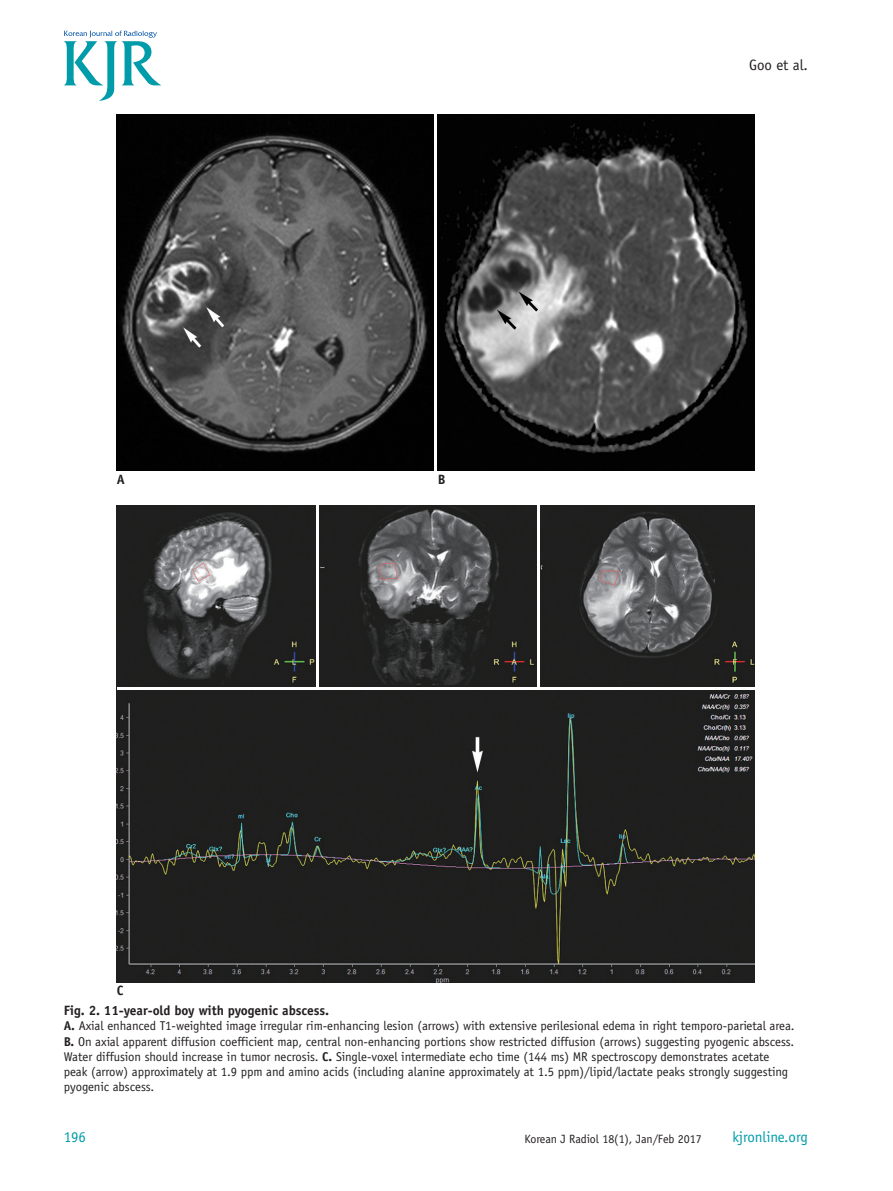
<style>
.page{position:relative;width:893px;height:1191px;background:#fff}
.page>*{position:absolute;margin:0;border:0;box-sizing:border-box;transform-origin:0 0}
.t1{font:15px "Officina Sans Std";letter-spacing:-.005em;color:#009caa}
.t2{font:15px "Officina Sans Std";letter-spacing:-.005em;color:#231f20}
.t3{font:700 13.5px "Officina Sans Std";letter-spacing:-.005em;color:#231f20}
.t4{font:12.75px/15.3px "Officina Sans Std";letter-spacing:-.005em;color:#231f20}
.t5{font:12px "Officina Sans Std";letter-spacing:-.005em;color:#231f20}
.s1{font-weight:700}
</style>
<div class="page">
<svg style="left:64px;top:31px;width:97px;height:70px"></svg>
<img style="left:117px;top:115px;width:317px;height:355px">
<img style="left:438px;top:115px;width:317px;height:355px">
<img style="left:117px;top:505px;width:638px;height:477px">
<hr style="left:317px;top:505px;width:2px;height:184px;background:#fff">
<hr style="left:537px;top:505px;width:2px;height:184px;background:#fff">
<hr style="left:117px;top:687px;width:638px;height:2px;background:#fff">
<p class="t3" style="left:117px;top:471px;width:10px">A</p>
<p class="t3" style="left:438px;top:471px;width:9px">B</p>
<p class="t3" style="left:117px;top:982px;width:8px">C</p>
<p class="t2" style="left:749px;top:56px;width:60px">Goo et al.</p>
<p class="t3" style="left:64px;top:1001px;width:267px">Fig. 2. 11-year-old boy with pyogenic abscess.</p>
<p class="t4" style="left:64px;top:1018px;width:732px"><span class="s1">A.</span> Axial enhanced T1-weighted image irregular rim-enhancing lesion (arrows) with extensive perilesional edema in right temporo-parietal area.<br><span class="s1">B.</span> On axial apparent diffusion coefficient map, central non-enhancing portions show restricted diffusion (arrows) suggesting pyogenic abscess.<br>Water diffusion should increase in tumor necrosis. <span class="s1">C.</span> Single-voxel intermediate echo time (144 ms) MR spectroscopy demonstrates acetate peak (arrow) approximately at 1.9 ppm and amino acids (including alanine approximately at 1.5 ppm)/lipid/lactate peaks strongly suggesting pyogenic abscess.</p>
<p class="t1" style="left:64px;top:1128px;width:24px">196</p>
<p class="t5" style="left:524px;top:1132px;width:179px">Korean J Radiol 18(1), Jan/Feb 2017</p>
<p class="t1" style="left:732px;top:1128px;width:77px">kjronline.org</p>
</div>
